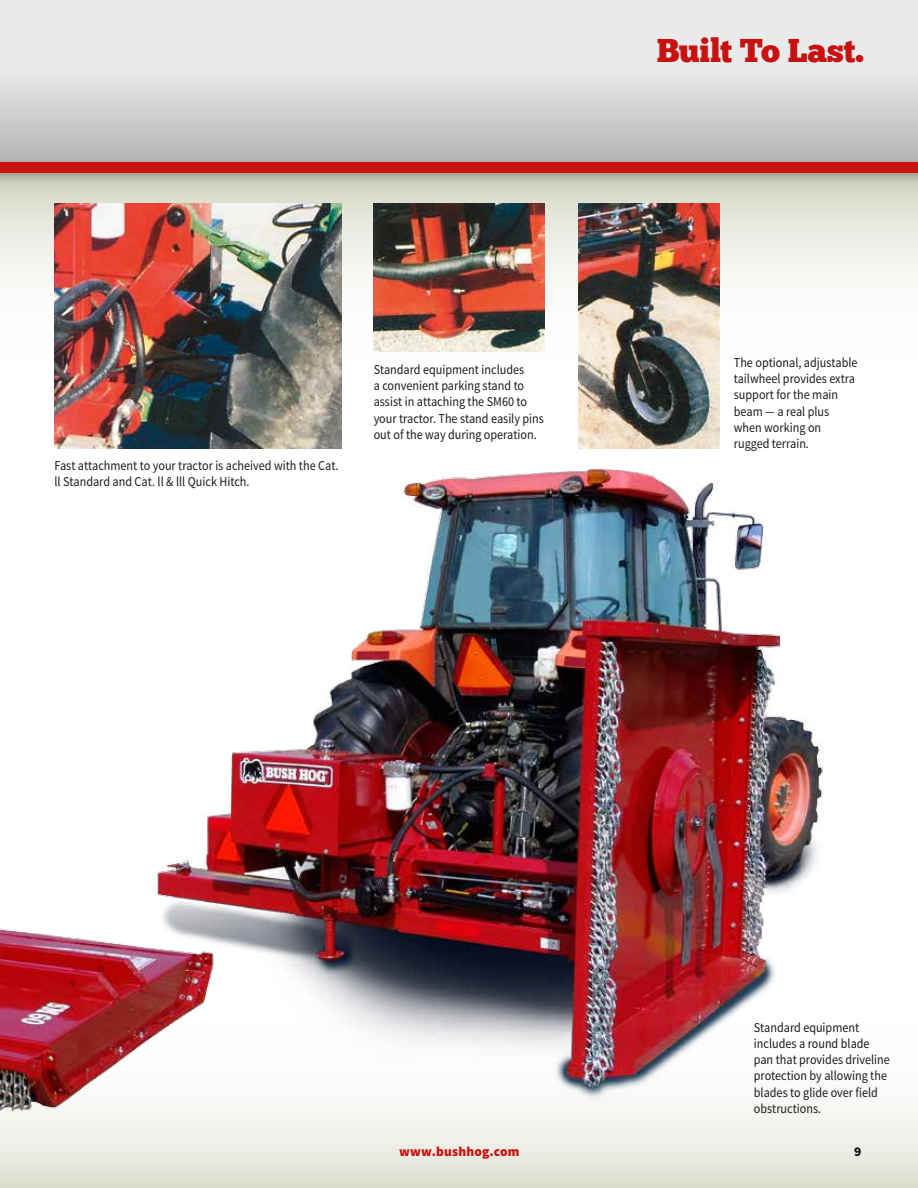
<style>
.page{position:relative;width:918px;height:1188px;background:#fff}
.page>*{position:absolute;margin:0;border:0;box-sizing:border-box;transform-origin:0 0}
.t1{font:33px "Chunk Five";letter-spacing:-.015em;color:#c71211}
.t2{font:13.5px/16.2px "Source Sans Pro";color:#1c1b1a;scale:.9 1}
.t3{font:900 13.5px "Source Sans Pro";letter-spacing:.01em;color:#c71211}
.t4{font:900 13.5px "Source Sans Pro";color:#1c1b1a}
</style>
<div class="page">
<svg style="left:0;top:1107px;width:918px;height:81px"></svg>
<svg style="left:0;top:186px;width:918px;height:263px"></svg>
<div style="left:0;top:0;width:918px;height:186px;background:#1c1b1a;opacity:.4"></div>
<div style="left:0;top:0;width:918px;height:166px;background:#e9eaea"></div>
<svg style="left:0;top:89px;width:918px;height:73px;background:#c8c8c8"></svg>
<img style="left:0;top:928px;width:287px;height:239px">
<img style="left:579px;top:204px;width:141px;height:227px">
<img style="left:54px;top:204px;width:288px;height:244px">
<img style="left:374px;top:204px;width:170px;height:148px">
<img style="left:126px;top:431px;width:729px;height:682px">
<div style="left:0;top:162px;width:918px;height:11px;background:#c71211"></div>
<h1 class="t1" style="left:657px;top:35px;width:209px">Built To Last.</h1>
<p class="t2" style="left:54px;top:458px;width:317px">Fast attachment to your tractor is acheived with the Cat. ll Standard and Cat. ll &amp; lll Quick Hitch.</p>
<p class="t2" style="left:374px;top:362px;width:191px">Standard equipment includes<br>a convenient parking stand to assist in attaching the SM60 to your tractor. The stand easily pins out of the way during operation.</p>
<p class="t2" style="left:734px;top:355px;width:139px">The optional, adjustable tailwheel provides extra support for the main beam — a real plus when working on rugged terrain.</p>
<p class="t2" style="left:754px;top:1019px;width:153px">Standard equipment includes a round blade pan that provides driveline protection by allowing the blades to glide over field obstructions.</p>
<p class="t3" style="left:399px;top:1143px;width:122px">www.bushhog.com</p>
<p class="t4" style="left:854px;top:1143px;width:9px">9</p>
</div>
